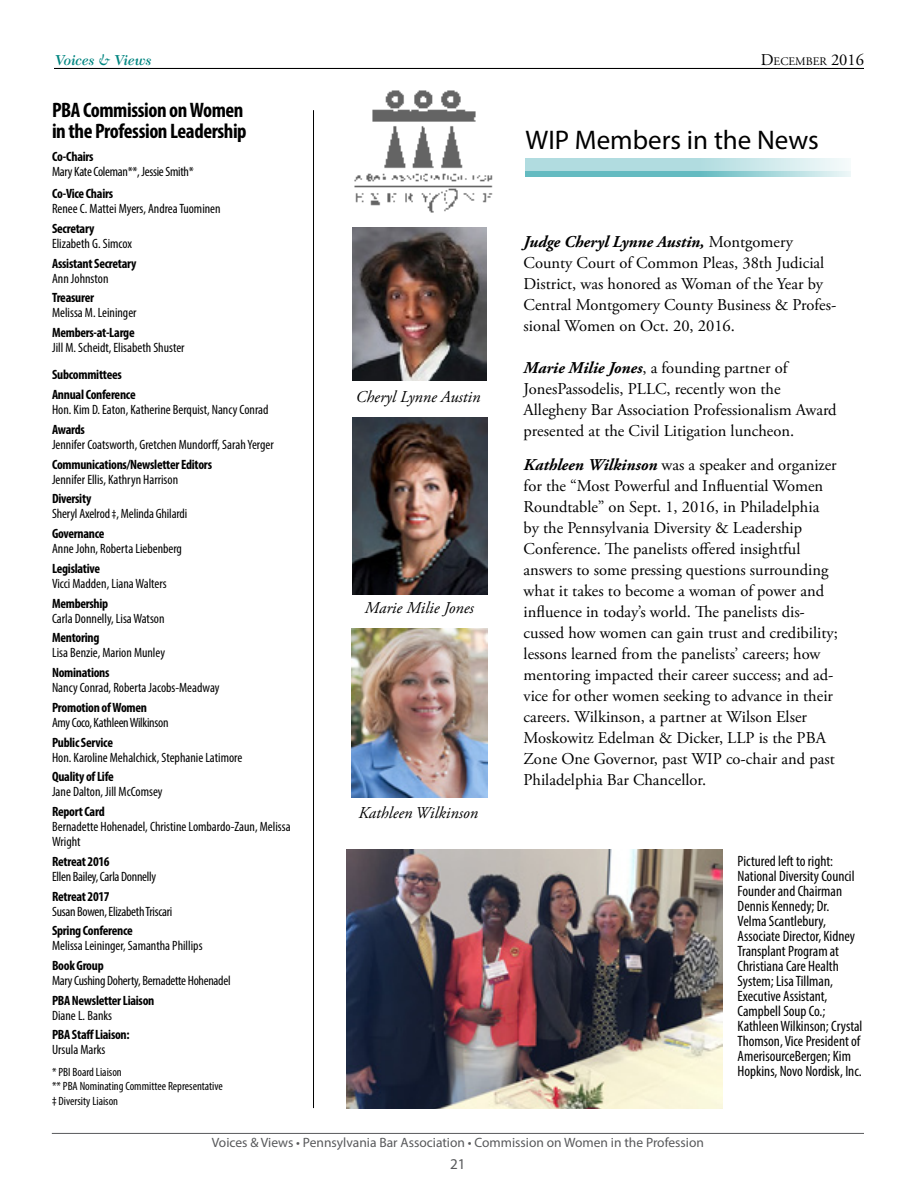
<style>
.page{position:relative;width:918px;height:1188px;background:#fff}
.page>*{position:absolute;margin:0;border:0;box-sizing:border-box;transform-origin:0 0}
.t1{font:27px "Myriad Pro";color:#000}
.t2{font:700 condensed 21px/21px "Myriad Pro";letter-spacing:-.02em;color:#000}
.t3{font:16.5px/21px "Adobe Garamond Pro";color:#000}
.t4{font:italic 16.5px "Adobe Garamond Pro";color:#000}
.t5{font:condensed 15px/15px "Myriad Pro";color:#000}
.t6{font:italic 600 15px "New Caledonia";color:#008580}
.t7{font:15px "Myriad Pro";color:#58595b}
.t8{font:condensed 13.5px/15px "Myriad Pro";color:#000}
.t9{font:700 condensed 13.5px/19.8px "Myriad Pro";letter-spacing:-.02em;color:#000}
.t10{font:condensed 13.5px "Myriad Pro";letter-spacing:-.02em;color:#000}
.t11{font:13.5px "Myriad Pro";color:#58595b}
.t12{font:condensed 12px/13.5px "Myriad Pro";color:#000}
.t13{font:11.55px "Adobe Garamond";color:#000}
.s1{font-weight:700}
.s2{font-size:12px}
.s3{font-size:16.5px}
.s4{font-weight:700;font-style:italic}
</style>
<div class="page">
<hr style="left:54px;top:68px;width:810px;height:1px;background:#000">
<hr style="left:52px;top:1133px;width:812px;height:1px;background:#58595b">
<hr style="left:313px;top:110px;width:1px;height:998px;background:#000">
<svg style="left:525px;top:171px;width:326px;height:6px;background:#83c8cd"></svg>
<svg style="left:525px;top:158px;width:322px;height:13px;background:#c0e2e6"></svg>
<img style="left:354px;top:90px;width:139px;height:123px">
<img style="left:347px;top:849px;width:375px;height:259px">
<img style="left:352px;top:417px;width:136px;height:177px">
<img style="left:352px;top:227px;width:134px;height:153px">
<img style="left:351px;top:629px;width:136px;height:168px">
<p class="t6" style="left:55px;top:52px;width:98px">Voices &amp; Views</p>
<p class="t2" style="left:52px;top:99px;width:196px">PBA Commission on Women in the Profession Leadership</p>
<p class="t9" style="left:52px;top:147px;width:43px">Co-Chairs</p>
<p class="t10" style="left:52px;top:164px;width:143px">Mary Kate Coleman**, Jessie Smith*</p>
<p class="t9" style="left:52px;top:184px;width:63px">Co-Vice Chairs</p>
<p class="t8" style="left:52px;top:201px;width:170px">Renee C. Mattei Myers, Andrea Tuominen</p>
<p class="t9" style="left:52px;top:218px;width:44px">Secretary</p>
<p class="t8" style="left:52px;top:236px;width:82px">Elizabeth G. Simcox</p>
<p class="t9" style="left:52px;top:253px;width:86px">Assistant Secretary</p>
<p class="t8" style="left:52px;top:271px;width:58px">Ann Johnston</p>
<p class="t9" style="left:52px;top:288px;width:44px">Treasurer</p>
<p class="t8" style="left:52px;top:305px;width:86px">Melissa M. Leininger</p>
<p class="t9" style="left:52px;top:322px;width:84px">Members-at-Large</p>
<p class="t8" style="left:52px;top:340px;width:134px">Jill M. Scheidt, Elisabeth Shuster</p>
<p class="t9" style="left:52px;top:365px;width:85px">Subcommittees<br>Annual Conference</p>
<p class="t8" style="left:52px;top:402px;width:218px">Hon. Kim D. Eaton, Katherine Berquist, Nancy Conrad</p>
<p class="t9" style="left:52px;top:419px;width:34px">Awards</p>
<p class="t8" style="left:52px;top:437px;width:223px">Jennifer Coatsworth, Gretchen Mundorff, Sarah Yerger</p>
<p class="t9" style="left:52px;top:454px;width:162px">Communications/Newsletter Editors</p>
<p class="t8" style="left:52px;top:472px;width:128px">Jennifer Ellis, Kathryn Harrison</p>
<p class="t8" style="left:52px;top:491px;width:137px"><span class="s1">Diversity<br></span>Sheryl Axelrod <span class="s2">‡</span>, Melinda Ghilardi</p>
<p class="t9" style="left:52px;top:524px;width:54px">Governance</p>
<p class="t8" style="left:52px;top:541px;width:131px">Anne John, Roberta Liebenberg</p>
<p class="t9" style="left:52px;top:558px;width:50px">Legislative</p>
<p class="t8" style="left:52px;top:576px;width:116px">Vicci Madden, Liana Walters</p>
<p class="t9" style="left:52px;top:593px;width:58px">Membership</p>
<p class="t8" style="left:52px;top:611px;width:114px">Carla Donnelly, Lisa Watson</p>
<p class="t9" style="left:52px;top:628px;width:49px">Mentoring</p>
<p class="t8" style="left:52px;top:645px;width:115px">Lisa Benzie, Marion Munley</p>
<p class="t9" style="left:52px;top:662px;width:59px">Nominations</p>
<p class="t8" style="left:52px;top:680px;width:169px">Nancy Conrad, Roberta Jacobs-Meadway</p>
<p class="t9" style="left:52px;top:697px;width:97px">Promotion of Women</p>
<p class="t10" style="left:52px;top:714px;width:118px">Amy Coco, Kathleen Wilkinson</p>
<p class="t9" style="left:52px;top:732px;width:63px">Public Service</p>
<p class="t8" style="left:52px;top:749px;width:192px">Hon. Karoline Mehalchick, Stephanie Latimore</p>
<p class="t9" style="left:52px;top:767px;width:63px">Quality of Life</p>
<p class="t8" style="left:52px;top:784px;width:112px">Jane Dalton, Jill McComsey</p>
<p class="t9" style="left:52px;top:801px;width:54px">Report Card</p>
<p class="t8" style="left:52px;top:819px;width:240px">Bernadette Hohenadel, Christine Lombardo-Zaun, Melissa<br>Wright</p>
<p class="t9" style="left:52px;top:851px;width:59px">Retreat 2016</p>
<p class="t10" style="left:52px;top:868px;width:106px">Ellen Bailey, Carla Donnelly</p>
<p class="t9" style="left:52px;top:886px;width:59px">Retreat 2017</p>
<p class="t10" style="left:52px;top:903px;width:122px">Susan Bowen, Elizabeth Triscari</p>
<p class="t9" style="left:52px;top:921px;width:82px">Spring Conference</p>
<p class="t8" style="left:52px;top:938px;width:152px">Melissa Leininger, Samantha Phillips</p>
<p class="t9" style="left:52px;top:955px;width:53px">Book Group</p>
<p class="t10" style="left:52px;top:972px;width:180px">Mary Cushing Doherty, Bernadette Hohenadel</p>
<p class="t9" style="left:52px;top:990px;width:104px">PBA Newsletter Liaison</p>
<p class="t8" style="left:52px;top:1008px;width:62px">Diane L. Banks</p>
<p class="t9" style="left:52px;top:1025px;width:79px">PBA Staff Liaison:</p>
<p class="t8" style="left:52px;top:1042px;width:55px">Ursula Marks</p>
<p class="t12" style="left:52px;top:1065px;width:172px">* PBI Board Liaison<br>** PBA Nominating Committee Representative</p>
<p class="t12" style="left:52px;top:1094px;width:68px">‡ Diversity Liaison</p>
<p class="t4" style="left:356px;top:387px;width:126px">Cheryl Lynne Austin</p>
<p class="t4" style="left:365px;top:598px;width:110px">Marie Milie Jones</p>
<p class="t4" style="left:359px;top:803px;width:121px">Kathleen Wilkinson</p>
<p class="t13" style="left:761px;top:55px;width:105px"><span class="s3">D</span>ECEMBER <span class="s3">2016</span></p>
<h1 class="t1" style="left:526px;top:124px;width:295px">WIP Members in the News</h1>
<p class="t3" style="left:524px;top:231px;width:314px"><span class="s4">Judge Cheryl Lynne Austin,</span> Montgomery County Court of Common Pleas, 38th Judicial District, was honored as Woman of the Year by Central Montgomery County Business &amp; Profes&shy;sional Women on Oct. 20, 2016.</p>
<p class="t3" style="left:524px;top:357px;width:315px"><span class="s4">Marie Milie Jones</span>, a founding partner of JonesPassodelis, PLLC, recently won the Allegheny Bar Association Professionalism Award presented at the Civil Litigation luncheon.</p>
<p class="t3" style="left:524px;top:455px;width:316px"><span class="s4">Kathleen Wilkinson</span> was a speaker and organizer for the “Most Powerful and Influential Women Roundtable” on Sept. 1, 2016, in Philadelphia by the Pennsylvania Diversity &amp; Leadership Conference. The panelists offered insightful answers to some pressing questions surrounding what it takes to become a woman of power and influence in today’s world. The panelists dis&shy;cussed how women can gain trust and credibility; lessons learned from the panelists’ careers; how mentoring impacted their career success; and ad&shy;vice for other women seeking to advance in their careers. Wilkinson, a partner at Wilson Elser Moskowitz Edelman &amp; Dicker, LLP is the PBA Zone One Governor, past WIP co-chair and past Philadelphia Bar Chancellor.</p>
<p class="t5" style="left:738px;top:853px;width:126px">Pictured left to right:<br>National Diversity Council<br>Founder and Chairman<br>Dennis Kennedy; Dr.<br>Velma Scantlebury,<br>Associate Director, Kidney<br>Transplant Program at<br>Christiana Care Health<br>System; Lisa Tillman,<br>Executive Assistant,<br>Campbell Soup Co.;<br>Kathleen Wilkinson; Crystal<br>Thomson, Vice President of<br>AmerisourceBergen; Kim<br>Hopkins, Novo Nordisk, Inc.</p>
<p class="t11" style="left:212px;top:1134px;width:494px">Voices &amp; Views • Pennsylvania Bar Association • Commission on Women in the Profession</p>
<p class="t7" style="left:450px;top:1154px;width:17px">21</p>
</div>
